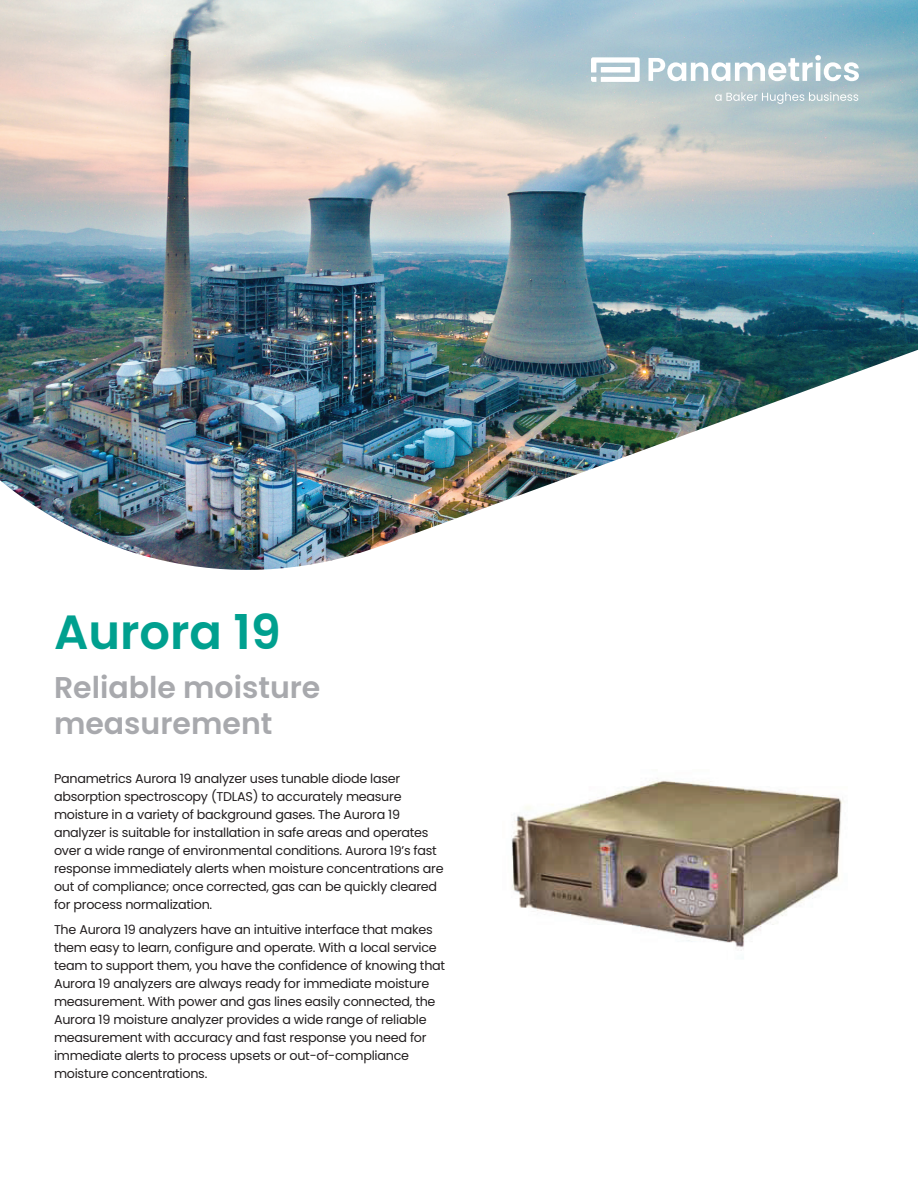
<style>
.page{position:relative;width:918px;height:1188px;background:#fff}
.page>*{position:absolute;margin:0;border:0;box-sizing:border-box;transform-origin:0 0}
.t1{font:600 48px "Poppins";color:#00a08f}
.t2{font:600 30px/36px "Poppins";color:#a8a9ad}
.t3{font:12.75px/18px "Poppins";letter-spacing:-.02em;color:#231f20}
</style>
<div class="page">
<img style="left:0;top:0;width:918px;height:570px">
<img style="left:511px;top:780px;width:332px;height:179px">
<svg style="left:591px;top:57px;width:49px;height:25px"></svg>
<svg style="left:649px;top:55px;width:210px;height:26px"></svg>
<svg style="left:715px;top:92px;width:143px;height:12px;background:#bfcfd4"></svg>
<h1 class="t1" style="left:54px;top:604px;width:228px">Aurora 19</h1>
<h2 class="t2" style="left:54px;top:669px;width:268px">Reliable moisture measurement</h2>
<p class="t3" style="left:54px;top:769px;width:391px">Panametrics Aurora 19 analyzer uses tunable diode laser absorption spectroscopy (TDLAS) to accurately measure moisture in a variety of background gases. The Aurora 19 analyzer is suitable for installation in safe areas and operates over a wide range of environmental conditions. Aurora 19’s fast response immediately alerts when moisture concentrations are out of compliance; once corrected, gas can be quickly cleared for process normalization.</p>
<p class="t3" style="left:54px;top:920px;width:393px">The Aurora 19 analyzers have an intuitive interface that makes them easy to learn, configure and operate. With a local service team to support them, you have the confidence of knowing that Aurora 19 analyzers are always ready for immediate moisture measurement. With power and gas lines easily connected, the Aurora 19 moisture analyzer provides a wide range of reliable measurement with accuracy and fast response you need for immediate alerts to process upsets or out-of-compliance moisture concentrations.</p>
</div>
